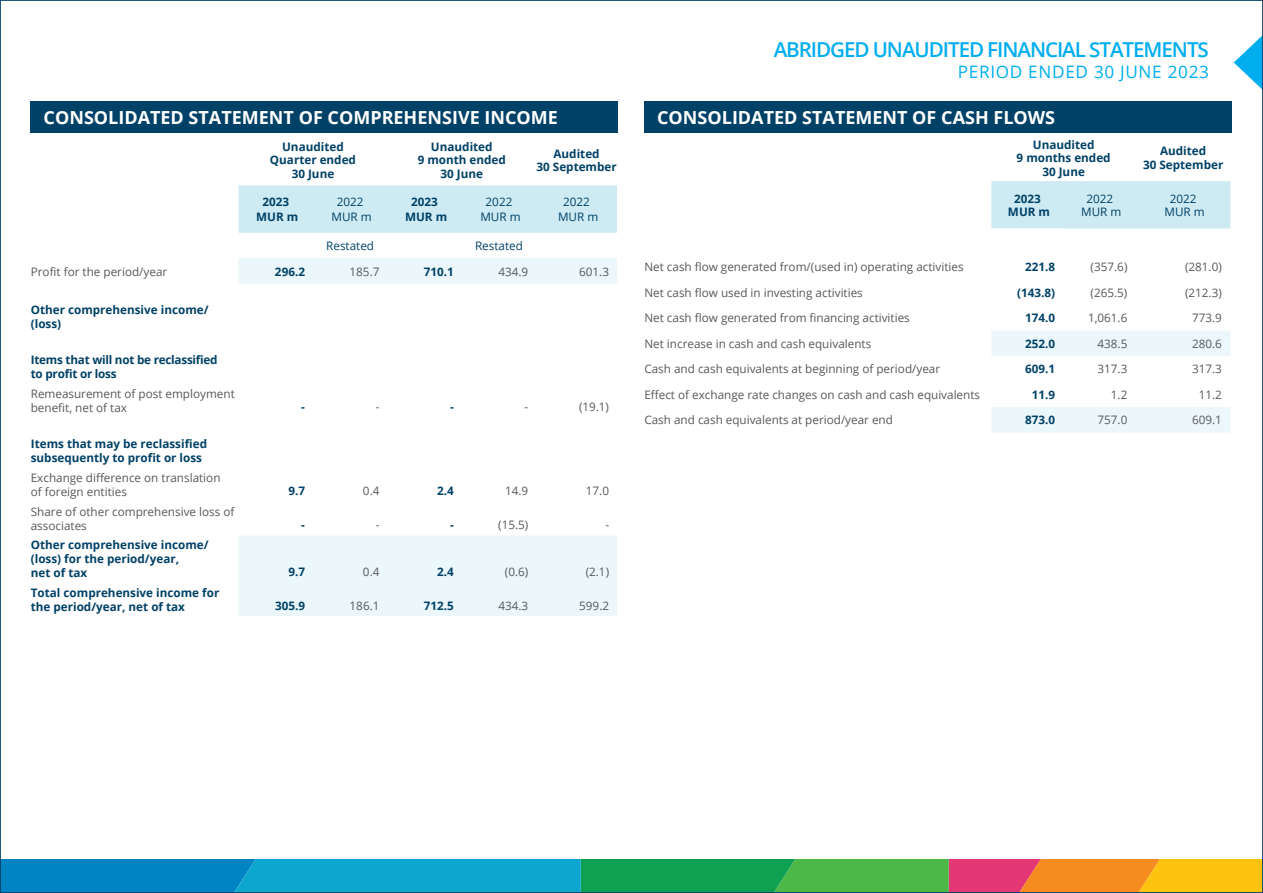
<style>
.page{position:relative;width:1263px;height:893px;background:#fff}
.page>*{position:absolute;margin:0;border:0;box-sizing:border-box;transform-origin:0 0}
.t1{font:600 20.55px "Open Sans";letter-spacing:-.05em;color:#00aeef}
.t2{font:700 18px "Open Sans";color:#fff}
.t3{font:17.1px "Open Sans";letter-spacing:.04em;color:#00aeef}
.t4{font:11.7px/14.1px "Open Sans";color:#57585a}
.t5{font:700 11.7px/13.5px "Open Sans";color:#004167;text-align:center}
.t6{font:11.7px/14.5px "Open Sans";color:#004167;text-align:center}
.t7{font:700 11.7px/14.1px "Open Sans";letter-spacing:-.02em;color:#004167}
</style>
<div class="page">
<svg style="left:2px;top:859px;width:1259px;height:32px"></svg>
<svg style="left:1234px;top:37px;width:27px;height:51px"></svg>
<div style="left:31px;top:101px;width:587px;height:32px;background:#004167"></div>
<div style="left:644px;top:101px;width:587px;height:32px;background:#004167"></div>
<div style="left:239px;top:185px;width:378px;height:48px;background:#ceebf3"></div>
<svg style="left:239px;top:258px;width:378px;height:358px"></svg>
<div style="left:991px;top:181px;width:239px;height:48px;background:#ceebf3"></div>
<svg style="left:991px;top:331px;width:239px;height:102px"></svg>
<h1 class="t1" style="left:774px;top:36px;width:437px">ABRIDGED UNAUDITED FINANCIAL STATEMENTS</h1>
<h3 class="t3" style="left:958px;top:60px;width:253px">PERIOD ENDED 30 JUNE 2023</h3>
<h2 class="t2" style="left:44px;top:105px;width:516px">CONSOLIDATED STATEMENT OF COMPREHENSIVE INCOME</h2>
<h2 class="t2" style="left:657px;top:105px;width:399px">CONSOLIDATED STATEMENT OF CASH FLOWS</h2>
<p class="t5" style="left:270px;top:139px;width:88px">Unaudited<br>Quarter ended<br>30 June</p>
<p class="t5" style="left:418px;top:139px;width:90px">Unaudited<br>9 month ended<br>30 June</p>
<p class="t5" style="left:536px;top:146px;width:82px">Audited<br>30 September</p>
<p class="t5" style="left:256px;top:194px;width:44px;line-height:14.5px">2023<br>MUR m</p>
<p class="t6" style="left:332px;top:194px;width:42px">2022<br>MUR m</p>
<p class="t5" style="left:405px;top:194px;width:44px;line-height:14.5px">2023<br>MUR m</p>
<p class="t6" style="left:480px;top:194px;width:42px">2022<br>MUR m</p>
<p class="t6" style="left:558px;top:194px;width:42px">2022<br>MUR m</p>
<p class="t6" style="left:326px;top:238px;width:49px">Restated</p>
<p class="t6" style="left:475px;top:238px;width:49px">Restated</p>
<p class="t4" style="left:31px;top:264px;width:138px">Profit for the period/year</p>
<p class="t5" style="left:275px;top:264px;width:32px">296.2</p>
<p class="t4" style="left:350px;top:264px;width:31px">185.7</p>
<p class="t5" style="left:424px;top:264px;width:32px">710.1</p>
<p class="t4" style="left:498px;top:264px;width:31px">434.9</p>
<p class="t4" style="left:579px;top:264px;width:31px">601.3</p>
<p class="t5" style="left:31px;top:302px;width:179px;line-height:14.1px;text-align:left">Other comprehensive income/ (loss)</p>
<p class="t7" style="left:31px;top:352px;width:188px">Items that will not be reclassified to profit or loss</p>
<p class="t4" style="left:31px;top:386px;width:206px">Remeasurement of post employment benefit, net of tax</p>
<p class="t5" style="left:1016px;top:137px;width:96px">Unaudited<br>9 months ended<br>30 June</p>
<p class="t5" style="left:1143px;top:144px;width:82px">Audited<br>30 September</p>
<p class="t5" style="left:1008px;top:192px;width:44px;line-height:13px">2023<br>MUR m</p>
<p class="t6" style="left:1081px;top:192px;width:42px;line-height:13px">2022<br>MUR m</p>
<p class="t6" style="left:1164px;top:192px;width:42px;line-height:13px">2022<br>MUR m</p>
<p class="t4" style="left:644px;top:260px;width:321px">Net cash flow generated from/(used in) operating activities</p>
<p class="t5" style="left:1025px;top:260px;width:32px">221.8</p>
<p class="t4" style="left:1091px;top:260px;width:38px">(357.6)</p>
<p class="t4" style="left:1185px;top:260px;width:38px">(281.0)</p>
<p class="t4" style="left:644px;top:285px;width:220px">Net cash flow used in investing activities</p>
<p class="t5" style="left:1017px;top:285px;width:39px">(143.8)</p>
<p class="t4" style="left:1091px;top:285px;width:38px">(265.5)</p>
<p class="t4" style="left:1185px;top:285px;width:38px">(212.3)</p>
<p class="t4" style="left:644px;top:311px;width:267px">Net cash flow generated from financing activities</p>
<p class="t5" style="left:1025px;top:311px;width:32px">174.0</p>
<p class="t4" style="left:1088px;top:311px;width:41px">1,061.6</p>
<p class="t4" style="left:1192px;top:311px;width:31px">773.9</p>
<p class="t4" style="left:644px;top:336px;width:228px">Net increase in cash and cash equivalents</p>
<p class="t5" style="left:1025px;top:337px;width:32px">252.0</p>
<p class="t4" style="left:1097px;top:336px;width:31px">438.5</p>
<p class="t4" style="left:1192px;top:336px;width:31px">280.6</p>
<p class="t4" style="left:644px;top:362px;width:297px">Cash and cash equivalents at beginning of period/year</p>
<p class="t5" style="left:1025px;top:362px;width:32px">609.1</p>
<p class="t4" style="left:1097px;top:362px;width:31px">317.3</p>
<p class="t4" style="left:1192px;top:362px;width:31px">317.3</p>
<p class="t4" style="left:644px;top:387px;width:337px">Effect of exchange rate changes on cash and cash equivalents</p>
<p class="t5" style="left:1032px;top:388px;width:25px">11.9</p>
<p class="t4" style="left:1111px;top:387px;width:18px">1.2</p>
<p class="t4" style="left:1199px;top:387px;width:25px">11.2</p>
<p class="t4" style="left:644px;top:413px;width:250px">Cash and cash equivalents at period/year end</p>
<p class="t5" style="left:1025px;top:413px;width:32px">873.0</p>
<p class="t4" style="left:1097px;top:413px;width:31px">757.0</p>
<p class="t4" style="left:1192px;top:413px;width:31px">609.1</p>
<p class="t5" style="left:301px;top:400px;width:5px">-</p>
<p class="t4" style="left:376px;top:400px;width:5px">-</p>
<p class="t5" style="left:450px;top:400px;width:5px">-</p>
<p class="t4" style="left:524px;top:400px;width:5px">-</p>
<p class="t4" style="left:579px;top:400px;width:32px">(19.1)</p>
<p class="t5" style="left:31px;top:436px;width:178px;line-height:14.1px;text-align:left">Items that may be reclassified subsequently to profit or loss</p>
<p class="t4" style="left:31px;top:470px;width:191px">Exchange difference on translation of foreign entities</p>
<p class="t4" style="left:31px;top:504px;width:205px">Share of other comprehensive loss of associates</p>
<p class="t5" style="left:31px;top:538px;width:179px;line-height:14.1px;text-align:left">Other comprehensive income/ (loss) for the period/year,<br>net of tax</p>
<p class="t5" style="left:31px;top:585px;width:190px;line-height:14.1px;text-align:left">Total comprehensive income for the period/year, net of tax</p>
<p class="t5" style="left:288px;top:484px;width:18px">9.7</p>
<p class="t4" style="left:363px;top:483px;width:18px">0.4</p>
<p class="t5" style="left:437px;top:484px;width:18px">2.4</p>
<p class="t4" style="left:505px;top:483px;width:25px">14.9</p>
<p class="t4" style="left:586px;top:483px;width:25px">17.0</p>
<p class="t5" style="left:301px;top:518px;width:5px">-</p>
<p class="t4" style="left:376px;top:517px;width:5px">-</p>
<p class="t5" style="left:450px;top:518px;width:5px">-</p>
<p class="t4" style="left:498px;top:517px;width:32px">(15.5)</p>
<p class="t4" style="left:605px;top:517px;width:5px">-</p>
<p class="t5" style="left:288px;top:564px;width:18px">9.7</p>
<p class="t4" style="left:363px;top:564px;width:18px">0.4</p>
<p class="t5" style="left:437px;top:564px;width:18px">2.4</p>
<p class="t4" style="left:505px;top:564px;width:25px">(0.6)</p>
<p class="t4" style="left:586px;top:564px;width:25px">(2.1)</p>
<p class="t5" style="left:275px;top:598px;width:32px">305.9</p>
<p class="t4" style="left:350px;top:598px;width:31px">186.1</p>
<p class="t5" style="left:424px;top:598px;width:32px">712.5</p>
<p class="t4" style="left:498px;top:598px;width:31px">434.3</p>
<p class="t4" style="left:579px;top:598px;width:31px">599.2</p>
</div>
